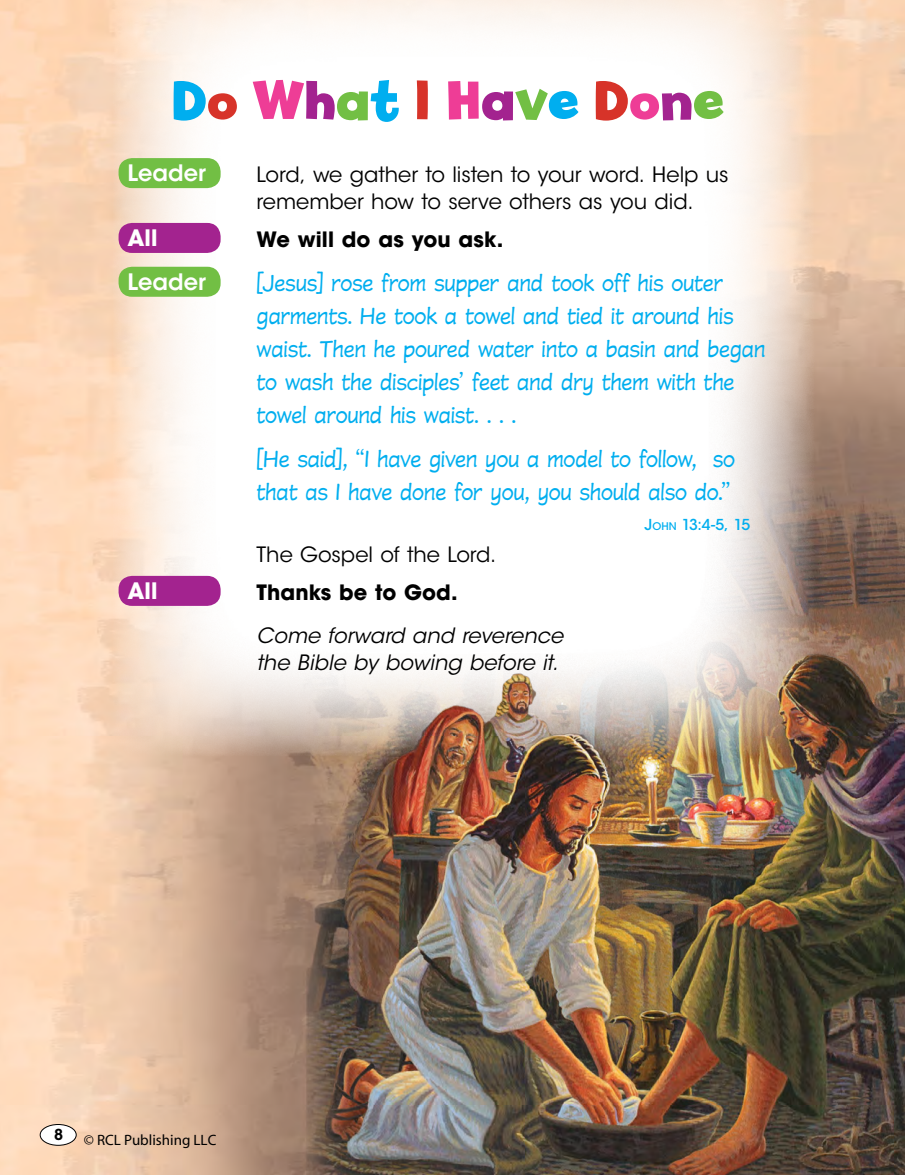
<style>
.page{position:relative;width:905px;height:1175px;background:#fff}
.page>*{position:absolute;margin:0;border:0;box-sizing:border-box;transform-origin:0 0}
.t1{font:700 57px "Billy";color:#00aeef}
.t2{font:24px/33px "Wastrel";letter-spacing:-.01em;color:#00aeef}
.t3{font:600 22.5px "ITC Avant Garde Std";color:#fff}
.t4{font:700 22.5px "ITC Avant Garde Std";color:#fff}
.t5{font:21px/27px "ITC Avant Garde Std";letter-spacing:-.005em;color:#000}
.t6{font:italic 21px/27px "ITC Avant Garde Std";color:#000}
.t7{font:700 21px "ITC Avant Garde Std";letter-spacing:.005em;color:#000}
.t8{font:15px "Myriad";color:#000}
.t9{font:500 15px "ITC Avant Garde Std";color:#00aeef}
.t10{font:600 15px "ITC Avant Garde Std";color:#000}
.s1{color:#d73329}
.s2{color:#ee3d96}
.s3{color:#a3238f}
.s4{color:#72bf44}
.s5{font-size:10.5px}
</style>
<div class="page">
<img style="left:0;top:0;width:158px;height:1174px">
<svg style="left:112px;top:0;width:46px;height:756px;background:#f9e0cb"></svg>
<img style="left:158px;top:0;width:746px;height:1174px">
<div style="left:118px;top:158px;width:102px;height:30px;background:#72bf44;border-radius:14px"></div>
<div style="left:118px;top:223px;width:102px;height:30px;background:#a3238f;border-radius:14px"></div>
<div style="left:118px;top:267px;width:102px;height:30px;background:#72bf44;border-radius:14px"></div>
<div style="left:118px;top:576px;width:102px;height:30px;background:#a3238f;border-radius:14px"></div>
<div style="left:40px;top:1124px;width:36px;height:21px;background:#fff;border-radius:50%"></div>
<div style="left:40px;top:1124px;width:36px;height:21px;border:1px solid #000;border-radius:50%"></div>
<h1 class="t1" style="left:171px;top:67px;width:554px">D<span class="s1">o</span> <span class="s2">W</span><span class="s3">h</span><span class="s4">a</span>t <span class="s1">I</span> <span class="s2">H</span><span class="s3">a</span><span class="s4">v</span>e <span class="s1">D</span><span class="s2">o</span><span class="s3">n</span><span class="s4">e</span></h1>
<p class="t3" style="left:128px;top:159px;width:80px">Leader</p>
<p class="t4" style="left:128px;top:223px;width:31px">All</p>
<p class="t3" style="left:128px;top:268px;width:80px">Leader</p>
<p class="t4" style="left:128px;top:576px;width:31px">All</p>
<p class="t5" style="left:256px;top:161px;width:473px">Lord, we gather to listen to your word. Help us remember how to serve others as you did.</p>
<p class="t7" style="left:256px;top:225px;width:248px">We will do as you ask.</p>
<p class="t2" style="left:256px;top:266px;width:510px">[Jesus] rose from supper and took off his outer garments. He took a towel and tied it around his waist. Then he poured water into a basin and began to wash the disciples’ feet and dry them with the towel around his waist. . . .</p>
<p class="t2" style="left:256px;top:442px;width:480px">[He said], “I have given you a model to follow, so that as I have done for you, you should also do.”</p>
<p class="t9" style="left:644px;top:515px;width:107px">J<span class="s5">ohn</span> 13:4-5, 15</p>
<p class="t5" style="left:256px;top:541px;width:241px">The Gospel of the Lord.</p>
<p class="t7" style="left:256px;top:578px;width:202px">Thanks be to God.</p>
<p class="t6" style="left:256px;top:623px;width:308px">Come forward and reverence the Bible by bowing before it.</p>
<p class="t10" style="left:54px;top:1125px;width:11px">8</p>
<p class="t8" style="left:84px;top:1132px;width:134px">© RCL Publishing LLC</p>
</div>
